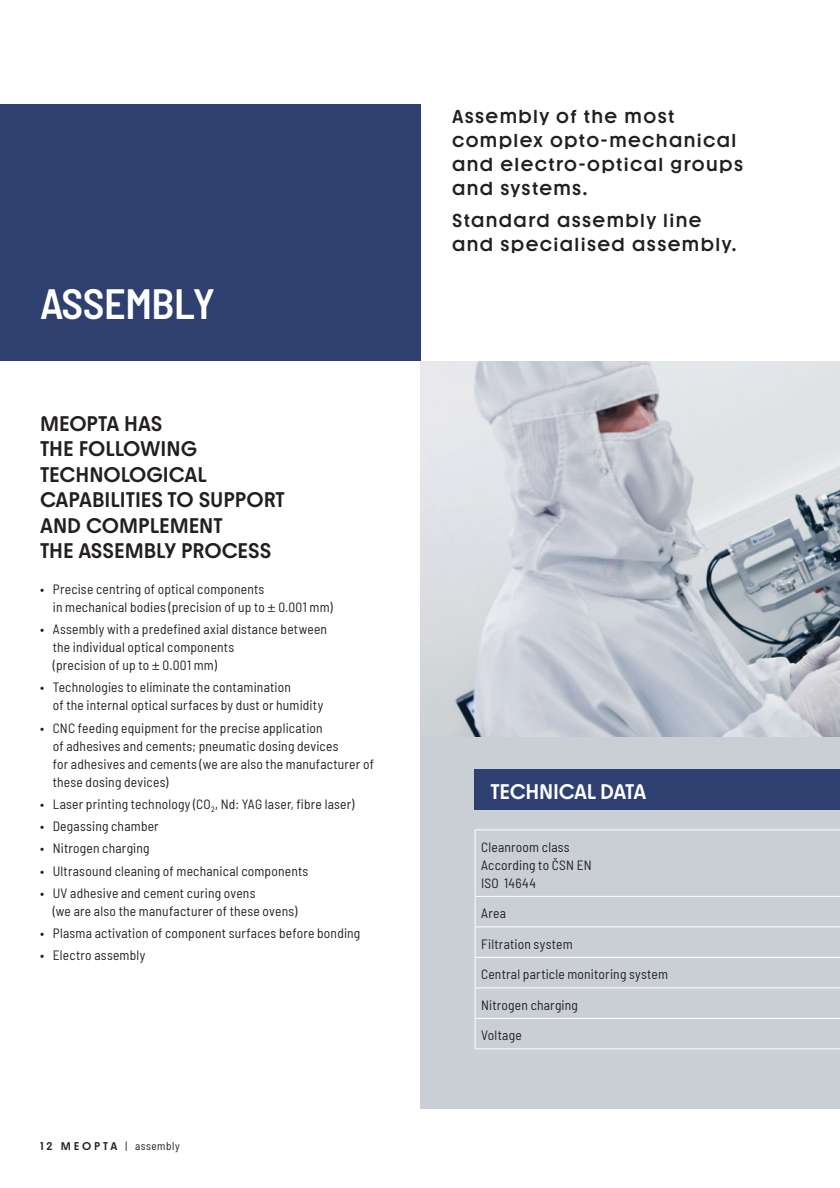
<style>
.page{position:relative;width:840px;height:1188px;background:#fff}
.page>*{position:absolute;margin:0;border:0;box-sizing:border-box;transform-origin:0 0}
.t1{font:600 semi-condensed 42.3px "Barlow";letter-spacing:-.01em;color:#fff}
.t2{font:500 21.15px/25.3px "Youth";color:#231f20}
.t3{font:500 21.15px "Youth";letter-spacing:-.015em;color:#fff}
.t4{font:500 18.75px/24px "Youth";letter-spacing:.075em;color:#231f20}
.t5{font:semi-condensed 13.5px/18px "Barlow";letter-spacing:.015em;color:#231f20}
.t6{font:semi-condensed 11.25px "Barlow";letter-spacing:.05em;color:#231f20}
.s1{font-family:"Myriad Pro";font-stretch:normal}
.s2{font-family:"Youth";font-weight:500;font-stretch:normal}
</style>
<div class="page">
<div style="left:0;top:104px;width:420px;height:257px;background:#2e406f"></div>
<div style="left:420px;top:735px;width:420px;height:374px;background:#c9cfd4"></div>
<img style="left:420px;top:362px;width:420px;height:374px">
<hr style="left:475px;top:829px;width:365px;height:1px;background:#fff">
<hr style="left:475px;top:830px;width:1px;height:66px;background:#fff">
<hr style="left:475px;top:896px;width:365px;height:1px;background:#fff">
<svg style="left:475px;top:897px;width:1px;height:29px"></svg>
<hr style="left:475px;top:926px;width:365px;height:1px;background:#fff">
<hr style="left:475px;top:927px;width:1px;height:30px;background:#fff">
<hr style="left:475px;top:957px;width:365px;height:1px;background:#fff">
<hr style="left:475px;top:958px;width:1px;height:30px;background:#fff">
<hr style="left:475px;top:988px;width:365px;height:1px;background:#fff">
<hr style="left:475px;top:988px;width:1px;height:30px;background:#fff">
<hr style="left:475px;top:1018px;width:365px;height:1px;background:#fff">
<hr style="left:475px;top:1019px;width:1px;height:30px;background:#fff">
<hr style="left:475px;top:1049px;width:365px;height:1px;background:#fff">
<div style="left:475px;top:770px;width:365px;height:40px;background:#2e406f"></div>
<h1 class="t1" style="left:40px;top:273px;width:177px">ASSEMBLY</h1>
<h2 class="t2" style="left:40px;top:411px;width:246px">MEOPTA HAS<br>THE FOLLOWING<br>TECHNOLOGICAL<br>CAPABILITIES TO SUPPORT<br>AND COMPLEMENT<br>THE ASSEMBLY PROCESS</h2>
<p class="t5" style="left:53px;top:579px;width:281px;text-indent:-13px">• Precise centring of optical components<br>in mechanical bodies (precision of up to <span class="s1">±</span> 0.001 mm)</p>
<p class="t5" style="left:53px;top:619px;width:276px;text-indent:-13px">• Assembly with a predefined axial distance between the individual optical components<br>(precision of up to <span class="s1">±</span> 0.001 mm)</p>
<p class="t5" style="left:53px;top:678px;width:272px;text-indent:-13px">• Technologies to eliminate the contamination<br>of the internal optical surfaces by dust or humidity</p>
<p class="t5" style="left:53px;top:718px;width:323px;text-indent:-13px">• CNC feeding equipment for the precise application<br>of adhesives and cements; pneumatic dosing devices<br>for adhesives and cements (we are also the manufacturer of these dosing devices)</p>
<p class="t5" style="left:40px;top:794px;width:316px">• Laser printing technology (CO<sub>2</sub>, Nd: YAG laser, fibre laser)</p>
<p class="t5" style="left:40px;top:816px;width:120px">• Degassing chamber</p>
<p class="t5" style="left:40px;top:839px;width:111px">• Nitrogen charging</p>
<p class="t5" style="left:40px;top:861px;width:270px">• Ultrasound cleaning of mechanical components</p>
<p class="t5" style="left:53px;top:883px;width:246px;text-indent:-13px">• UV adhesive and cement curing ovens<br>(we are also the manufacturer of these ovens)</p>
<p class="t5" style="left:40px;top:923px;width:322px">• Plasma activation of component surfaces before bonding</p>
<p class="t5" style="left:40px;top:946px;width:107px">• Electro assembly</p>
<p class="t6" style="left:40px;top:1138px;width:141px"><span class="s2">12 MEOPTA</span> | assembly</p>
<h3 class="t4" style="left:452px;top:104px;width:293px">Assembly of the most complex opto-mechanical and electro-optical groups and systems.</h3>
<h3 class="t4" style="left:452px;top:208px;width:286px">Standard assembly line and specialised assembly.</h3>
<h2 class="t3" style="left:490px;top:778px;width:157px">TECHNICAL DATA</h2>
<p class="t5" style="left:481px;top:837px;width:112px">Cleanroom class<br>According to ČSN EN<br>ISO 14644</p>
<p class="t5" style="left:481px;top:904px;width:26px">Area</p>
<p class="t5" style="left:481px;top:934px;width:93px">Filtration system</p>
<p class="t5" style="left:481px;top:965px;width:188px">Central particle monitoring system</p>
<p class="t5" style="left:481px;top:995px;width:98px">Nitrogen charging</p>
<p class="t5" style="left:481px;top:1026px;width:42px">Voltage</p>
</div>
